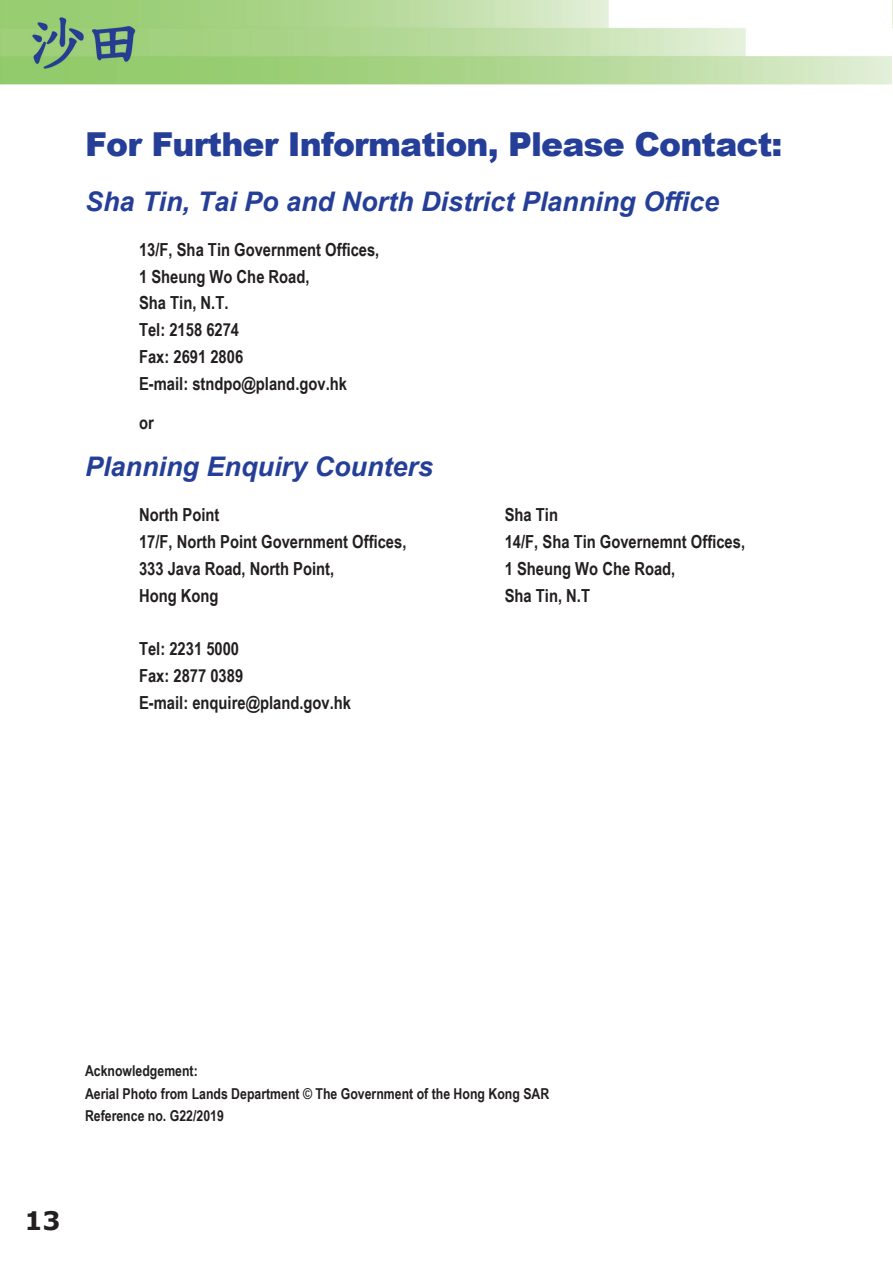
<style>
.page{position:relative;width:893px;height:1263px;background:#fff}
.page>*{position:absolute;margin:0;border:0;box-sizing:border-box;transform-origin:0 0}
.Title_en{font:900 33px "Arial";letter-spacing:-.025em;color:#253f99}
.Sub_Title_en{font:italic 700 27px "Arial";color:#253f99}
.t1{font:700 25.5px "Verdana";color:#231f20}
.text_en{font:700 18px "Arial Narrow";color:#231f20}
.acknowledgement_en{font:700 15px "Arial Narrow";color:#231f20}
</style>
<div class="page">
<img style="left:0;top:0;width:893px;height:85px">
<p class="Title_en" style="left:85px;top:120px;width:699px">For Further Information, Please Contact:</p>
<p class="Sub_Title_en" style="left:85px;top:183px;width:635px">Sha Tin, Tai Po and North District Planning Office</p>
<p class="text_en" style="left:139px;top:236px;width:242px">13/F, Sha Tin Government Offices,</p>
<p class="text_en" style="left:139px;top:263px;width:172px">1 Sheung Wo Che Road,</p>
<p class="text_en" style="left:139px;top:289px;width:91px">Sha Tin, N.T.</p>
<p class="text_en" style="left:139px;top:316px;width:102px">Tel: 2158 6274</p>
<p class="text_en" style="left:139px;top:343px;width:106px">Fax: 2691 2806</p>
<p class="text_en" style="left:139px;top:370px;width:209px">E-mail: stndpo@pland.gov.hk</p>
<p class="text_en" style="left:139px;top:409px;width:16px">or</p>
<p class="Sub_Title_en" style="left:85px;top:449px;width:350px">Planning Enquiry Counters</p>
<p class="text_en" style="left:139px;top:501px;width:82px">North Point</p>
<p class="text_en" style="left:139px;top:528px;width:269px">17/F, North Point Government Offices,</p>
<p class="text_en" style="left:139px;top:555px;width:197px">333 Java Road, North Point,</p>
<p class="text_en" style="left:139px;top:582px;width:81px">Hong Kong</p>
<p class="text_en" style="left:139px;top:635px;width:102px">Tel: 2231 5000</p>
<p class="text_en" style="left:139px;top:662px;width:106px">Fax: 2877 0389</p>
<p class="text_en" style="left:139px;top:689px;width:214px">E-mail: enquire@pland.gov.hk</p>
<p class="text_en" style="left:505px;top:501px;width:55px">Sha Tin</p>
<p class="text_en" style="left:505px;top:528px;width:242px">14/F, Sha Tin Governemnt Offices,</p>
<p class="text_en" style="left:505px;top:555px;width:172px">1 Sheung Wo Che Road,</p>
<p class="text_en" style="left:505px;top:582px;width:87px">Sha Tin, N.T</p>
<p class="acknowledgement_en" style="left:85px;top:1059px;width:114px">Acknowledgement:</p>
<p class="acknowledgement_en" style="left:85px;top:1082px;width:466px">Aerial Photo from Lands Department © The Government of the Hong Kong SAR</p>
<p class="acknowledgement_en" style="left:85px;top:1104px;width:140px">Reference no. G22/2019</p>
<h3 class="t1" style="left:24px;top:1202px;width:38px">13</h3>
</div>
